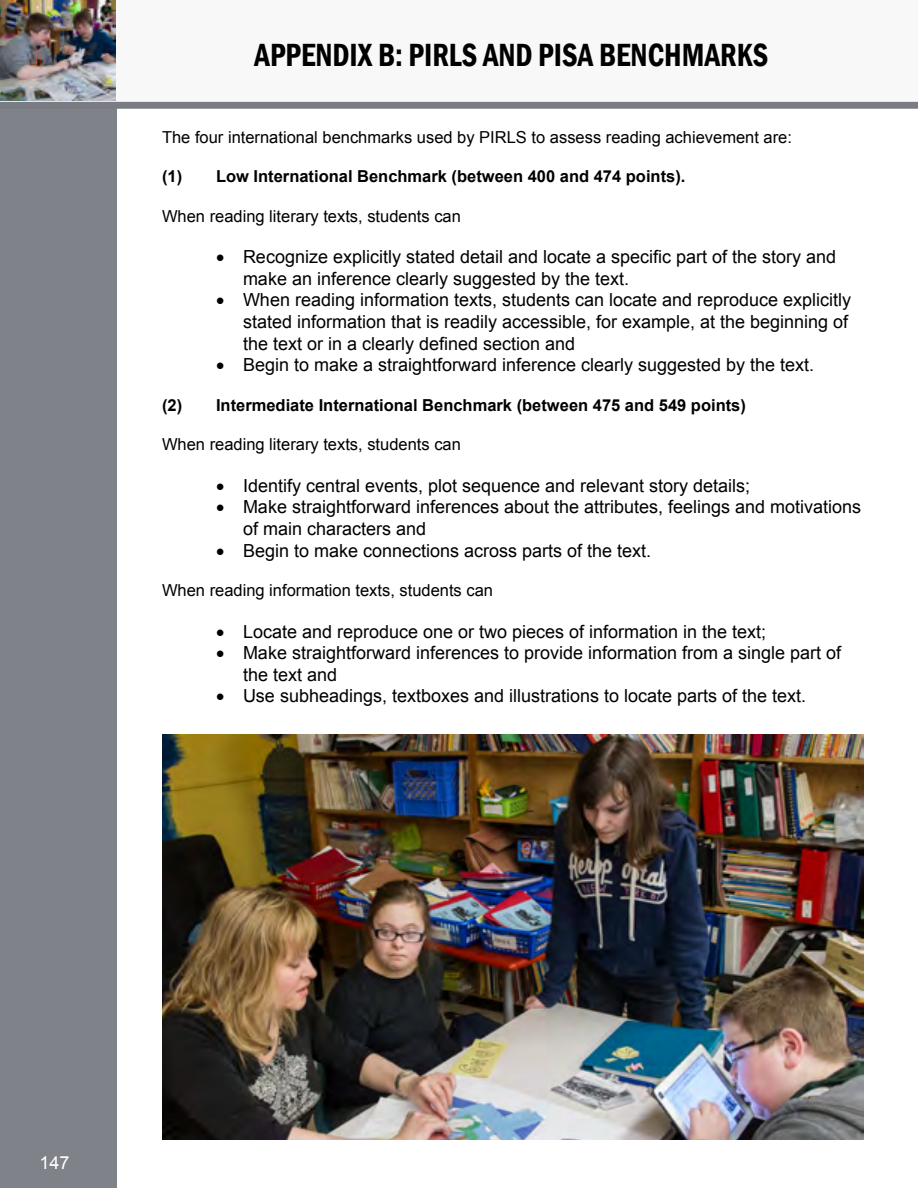
<style>
.page{position:relative;width:918px;height:1188px;background:#fff}
.page>*{position:absolute;margin:0;border:0;box-sizing:border-box;transform-origin:0 0}
.t1{font:600 condensed 33px "Franklin Gothic";color:#000;scale:.92 1}
.t2{font:18px/21.6px "Arial";color:#000}
.t3{font:18px "Arial";color:#fff}
.t4{font:16.5px "Arial";color:#000}
.t5{font:700 16.5px "Arial";color:#000}
</style>
<div class="page">
<div style="left:0;top:108px;width:117px;height:1080px;background:#797c82"></div>
<svg style="left:117px;top:108px;width:801px;height:1px"></svg>
<svg style="left:0;top:0;width:918px;height:108px"></svg>
<img style="left:0;top:0;width:115px;height:101px">
<img style="left:162px;top:734px;width:702px;height:405px">
<h1 class="t1" style="left:254px;top:32px;width:559px">APPENDIX B: PI RLS AND PISA BENCHMARKS</h1>
<p class="t4" style="left:162px;top:126px;width:632px">The four international benchmarks used by PIRLS to assess reading achievement are:</p>
<p class="t5" style="left:162px;top:165px;width:525px">(1) Low International Benchmark (between 400 and 474 points).</p>
<p class="t4" style="left:162px;top:205px;width:300px">When reading literary texts, students can</p>
<p class="t2" style="left:243px;top:246px;width:595px;text-indent:-27px">• Recognize explicitly stated detail and locate a specific part of the story and make an inference clearly suggested by the text.</p>
<p class="t2" style="left:243px;top:289px;width:610px;text-indent:-27px">• When reading information texts, students can locate and reproduce explicitly stated information that is readily accessible, for example, at the beginning of the text or in a clearly defined section and</p>
<p class="t2" style="left:216px;top:354px;width:600px">• Begin to make a straightforward inference clearly suggested by the text.</p>
<p class="t5" style="left:162px;top:394px;width:585px">(2) Intermediate International Benchmark (between 475 and 549 points)</p>
<p class="t4" style="left:162px;top:434px;width:300px">When reading literary texts, students can</p>
<p class="t2" style="left:216px;top:475px;width:536px">• Identify central events, plot sequence and relevant story details;</p>
<p class="t2" style="left:243px;top:496px;width:620px;text-indent:-27px">• Make straightforward inferences about the attributes, feelings and motivations of main characters and</p>
<p class="t2" style="left:216px;top:540px;width:437px">• Begin to make connections across parts of the text.</p>
<p class="t4" style="left:162px;top:580px;width:333px">When reading information texts, students can</p>
<p class="t2" style="left:216px;top:621px;width:552px">• Locate and reproduce one or two pieces of information in the text;</p>
<p class="t2" style="left:243px;top:642px;width:600px;text-indent:-27px">• Make straightforward inferences to provide information from a single part of the text and</p>
<p class="t2" style="left:216px;top:685px;width:592px">• Use subheadings, textboxes and illustrations to locate parts of the text.</p>
<p class="t3" style="left:39px;top:1150px;width:32px">147</p>
</div>
